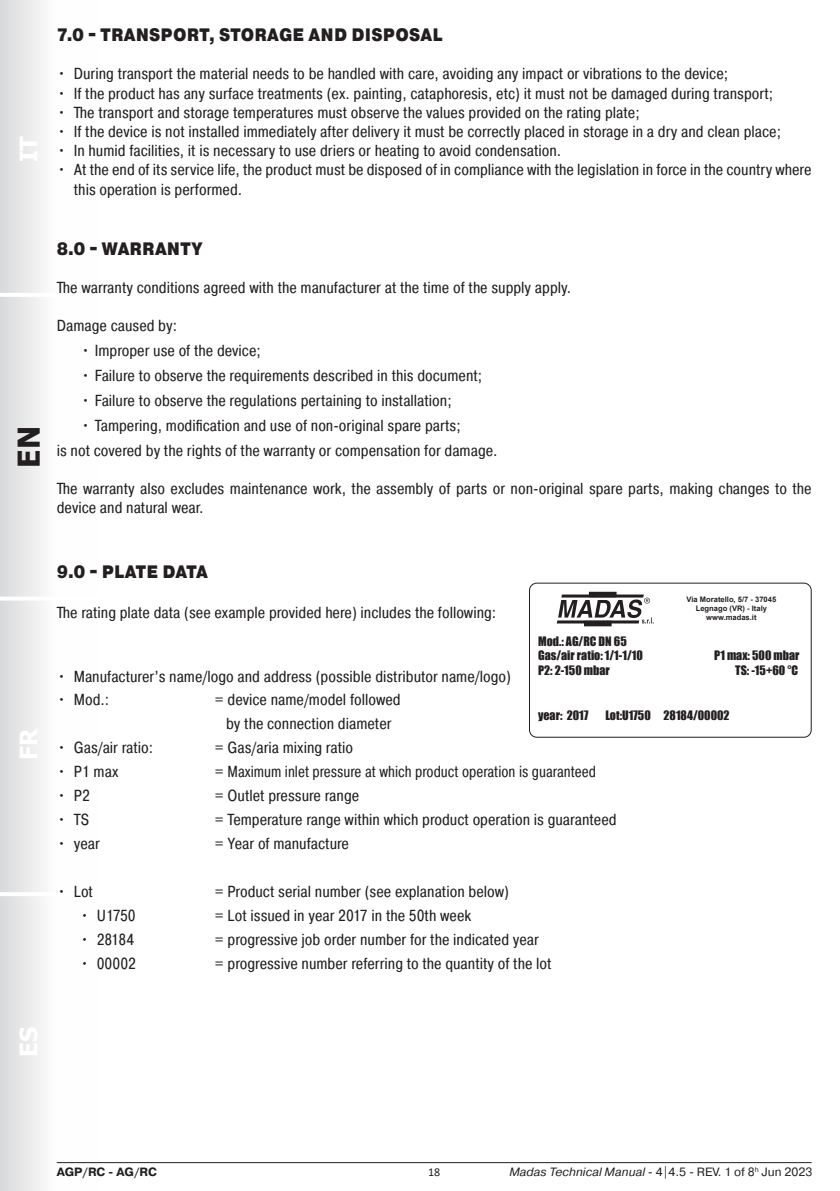
<style>
.page{position:relative;width:840px;height:1191px;background:#fff}
.page>*{position:absolute;margin:0;border:0;box-sizing:border-box;transform-origin:0 0}
.t1{font:700 30px "Tahoma";color:#231f20}
.t2{font:700 24px "Tahoma";color:#fff}
.t3{font:900 18px "Pragmatica Cond";letter-spacing:.01em;color:#231f20}
.t4{font:16px/19.2px "Pragmatica Cond";color:#231f20}
.t5{font:12px "Impact";color:#231f20}
.t6{font:12px "Pragmatica";color:#231f20}
.t7{font:700 12px "Pragmatica";color:#231f20}
.t8{font:12px "Calibri";color:#231f20}
.t9{font:700 7.6px "Arial";color:#231f20}
.s1{font-style:italic}
</style>
<div class="page">
<div style="left:0;top:0;width:99px;height:1191px;background:linear-gradient(to right,#dfe0e1,#fff)"></div>
<hr style="left:0;top:892px;width:96px;height:4px;background:#fff">
<hr style="left:0;top:596px;width:99px;height:4px;background:#fff">
<hr style="left:0;top:293px;width:99px;height:4px;background:#fff">
<hr style="left:57px;top:1162px;width:754px;height:1px;background:#231f20">
<div style="left:529px;top:583px;width:282px;height:154px;border:1px solid #231f20;border-radius:7px"></div>
<hr style="left:561px;top:594px;width:82px;height:3px;background:#231f20">
<hr style="left:556px;top:620px;width:82px;height:3px;background:#231f20">
<div style="left:588px;top:592px;width:28px;height:5px;background:#231f20"></div>
<div style="left:583px;top:621px;width:28px;height:5px;background:#231f20"></div>
<svg style="left:558px;top:597px;width:95px;height:26px"></svg>
<h2 class="t2" style="left:12px;top:162px;width:28px;rotate:-90deg">IT</h2>
<p class="t3" style="left:57px;top:23px;width:387px">7.0 - TRANSPORT, STORAGE AND DISPOSAL</p>
<p class="t4" style="left:57px;top:64px;width:672px">• During transport the material needs to be handled with care, avoiding any impact or vibrations to the device;</p>
<p class="t4" style="left:57px;top:83px;width:717px">• If the product has any surface treatments (ex. painting, cataphoresis, etc) it must not be damaged during transport;</p>
<p class="t4" style="left:57px;top:103px;width:584px">• The transport and storage temperatures must observe the values provided on the rating plate;</p>
<p class="t4" style="left:57px;top:122px;width:725px">• If the device is not installed immediately after delivery it must be correctly placed in storage in a dry and clean place;</p>
<p class="t4" style="left:57px;top:141px;width:505px">• In humid facilities, it is necessary to use driers or heating to avoid condensation.</p>
<p class="t4" style="left:74px;top:160px;width:738px;text-indent:-17px">• At the end of its service life, the product must be disposed of in compliance with the legislation in force in the country where this operation is performed.</p>
<h1 class="t1" style="left:8px;top:467px;width:43px;rotate:-90deg">EN</h1>
<p class="t3" style="left:57px;top:237px;width:147px">8.0 - WARRANTY</p>
<p class="t4" style="left:57px;top:278px;width:515px">The warranty conditions agreed with the manufacturer at the time of the supply apply.</p>
<p class="t4" style="left:57px;top:316px;width:122px">Damage caused by:</p>
<p class="t4" style="left:81px;top:341px;width:181px">• Improper use of the device;</p>
<p class="t4" style="left:81px;top:366px;width:403px">• Failure to observe the requirements described in this document;</p>
<p class="t4" style="left:81px;top:391px;width:372px">• Failure to observe the regulations pertaining to installation;</p>
<p class="t4" style="left:81px;top:416px;width:381px">• Tampering, modification and use of non-original spare parts;</p>
<p class="t4" style="left:57px;top:441px;width:442px">is not covered by the rights of the warranty or compensation for damage.</p>
<p class="t4" style="left:57px;top:479px;width:756px">The warranty also excludes maintenance work, the assembly of parts or non-original spare parts, making changes to the device and natural wear.</p>
<h2 class="t2" style="left:12px;top:760px;width:33px;rotate:-90deg">FR</h2>
<p class="t3" style="left:57px;top:560px;width:153px">9.0 - PLATE DATA</p>
<p class="t4" style="left:57px;top:602px;width:441px">The rating plate data (see example provided here) includes the following:</p>
<p class="t9" style="left:686px;top:594px;width:91px">Via Moratello, 5/7 - 37045</p>
<p class="t9" style="left:695px;top:603px;width:73px">Legnago (VR) - Italy</p>
<p class="t9" style="left:705px;top:612px;width:52px">www.madas.it</p>
<p class="t5" style="left:538px;top:632px;width:90px">Mod.: AG/RC DN 65</p>
<p class="t5" style="left:538px;top:646px;width:106px">Gas/air ratio: 1/1-1/10</p>
<p class="t5" style="left:714px;top:646px;width:87px">P1 max: 500 mbar</p>
<p class="t5" style="left:538px;top:660px;width:73px">P2: 2-150 mbar</p>
<p class="t5" style="left:734px;top:660px;width:65px">TS: -15+60 °C</p>
<p class="t5" style="left:538px;top:706px;width:52px">year: 2017</p>
<p class="t5" style="left:605px;top:706px;width:126px">Lot:U1750 28184/00002</p>
<p class="t4" style="left:57px;top:666px;width:455px">• Manufacturer’s name/logo and address (possible distributor name/logo)</p>
<p class="t4" style="left:57px;top:690px;width:54px">• Mod.:</p>
<p class="t4" style="left:215px;top:690px;width:187px">= device name/model followed</p>
<p class="t4" style="left:226px;top:714px;width:167px">by the connection diameter</p>
<p class="t4" style="left:57px;top:738px;width:98px">• Gas/air ratio:</p>
<p class="t4" style="left:215px;top:738px;width:140px">= Gas/aria mixing ratio</p>
<p class="t4" style="left:57px;top:762px;width:63px">• P1 max</p>
<p class="t4" style="left:215px;top:762px;width:382px">= Maximum inlet pressure at which product operation is guaranteed</p>
<p class="t4" style="left:57px;top:786px;width:35px">• P2</p>
<p class="t4" style="left:215px;top:786px;width:146px">= Outlet pressure range</p>
<p class="t4" style="left:57px;top:810px;width:34px">• TS</p>
<p class="t4" style="left:215px;top:810px;width:403px">= Temperature range within which product operation is guaranteed</p>
<p class="t4" style="left:57px;top:834px;width:45px">• year</p>
<p class="t4" style="left:215px;top:834px;width:135px">= Year of manufacture</p>
<p class="t4" style="left:57px;top:882px;width:38px">• Lot</p>
<p class="t4" style="left:215px;top:882px;width:295px">= Product serial number (see explanation below)</p>
<p class="t4" style="left:80px;top:906px;width:57px">• U1750</p>
<p class="t4" style="left:215px;top:906px;width:258px">= Lot issued in year 2017 in the 50th week</p>
<p class="t4" style="left:80px;top:930px;width:56px">• 28184</p>
<p class="t4" style="left:215px;top:930px;width:325px">= progressive job order number for the indicated year</p>
<p class="t4" style="left:80px;top:954px;width:58px">• 00002</p>
<p class="t4" style="left:215px;top:954px;width:338px">= progressive number referring to the quantity of the lot</p>
<h2 class="t2" style="left:12px;top:1056px;width:31px;rotate:-90deg">ES</h2>
<p class="t7" style="left:57px;top:1164px;width:101px">AGP/RC - AG/RC</p>
<p class="t6" style="left:509px;top:1164px;width:304px"><span class="s1">Madas Technical Manual</span> - 4|4.5 - REV. 1 of 8<sup>h</sup> Jun 2023</p>
<p class="t8" style="left:428px;top:1163px;width:14px">18</p>
</div>
